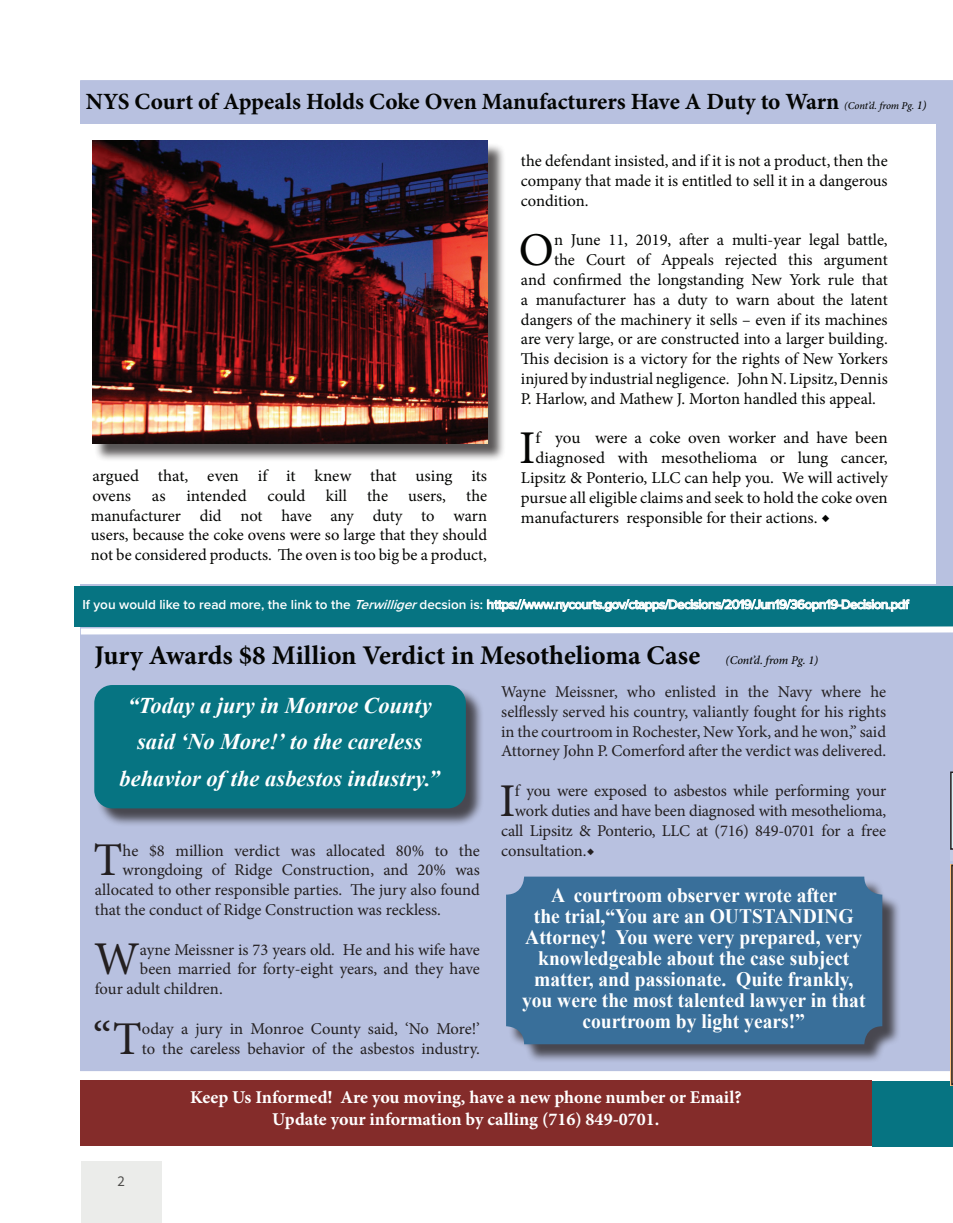
<style>
.page{position:relative;width:953px;height:1223px;background:#fff}
.page>*{position:absolute;margin:0;border:0;box-sizing:border-box;transform-origin:0 0}
.t1{font:46.95px "Minion Pro";color:#231f20}
.t2{font:46.95px "Minion Pro";color:#040503}
.t3{font:700 27px "Minion Pro";color:#040503}
.t4{font:700 23.25px "Minion Pro";letter-spacing:-.005em;color:#040503}
.t5{font:italic 700 22.5px/36px "Times New Roman";color:#fff;text-align:center}
.t6{font:700 20.4px/21px "Times New Roman";color:#fff;text-align:center;scale:.95 1}
.t7{font:700 18px/21.6px "Minion Pro";color:#fff;text-align:center}
.t8{font:16.5px/19.8px "Minion Pro";letter-spacing:-.005em;color:#040503;text-align:justify}
.t9{font:16.5px/19.8px "Minion Pro";letter-spacing:-.005em;color:#231f20}
.t10{font:15px "Source Sans Pro";color:#4e4d4b}
.t11{font:600 13.5px "Proxima Nova";letter-spacing:-.05em;color:#fff}
.t12{font:italic 500 12px "Minion Pro";letter-spacing:-.01em;color:#040503}
.s1{font-weight:500;font-style:italic;font-size:10.5px}
.s2{font-weight:500;font-style:italic;font-size:12px}
.s3{font-size:18px}
.s4{font-style:italic}
</style>
<div class="page">
<div style="left:80px;top:80px;width:872px;height:990px;background:#b8c1e0"></div>
<div style="left:81px;top:1080px;width:790px;height:65px;background:#842c2a"></div>
<div style="left:871px;top:1080px;width:81px;height:65px;background:#067482"></div>
<div style="left:81px;top:124px;width:854px;height:459px;background:#fff"></div>
<div style="left:74px;top:585px;width:878px;height:41px;background:#067482"></div>
<div style="left:81px;top:1161px;width:81px;height:61px;background:#ebecea"></div>
<hr style="left:950px;top:778px;width:2px;height:82px;background:#c3cbe5">
<svg style="left:949px;top:771px;width:3px;height:78px"></svg>
<div style="left:96px;top:687px;width:388px;height:140px;background:#231f20;opacity:.75"></div>
<div style="left:94px;top:684px;width:371px;height:124px;background:#067482;border-radius:18px"></div>
<hr style="left:950px;top:864px;width:2px;height:221px;background:#fcc183">
<div style="left:94px;top:142px;width:411px;height:320px;background:#231f20;opacity:.75"></div>
<img style="left:92px;top:140px;width:395px;height:303px">
<svg style="left:75px;top:626px;width:877px;height:11px"></svg>
<div style="left:508px;top:878px;width:392px;height:184px;background:#231f20;opacity:.75"></div>
<div style="left:506px;top:876px;width:375px;height:167px;background:#396f9a;border-radius:18px"></div>
<svg style="left:951px;top:864px;width:1px;height:220px"></svg>
<h3 class="t4" style="left:86px;top:85px;width:841px">NYS Court of Appeals Holds Coke Oven Manufacturers Have A Duty to Warn <span class="s1">(Cont’d. from Pg.</span> <span class="s2">1)</span></h3>
<p class="t8" style="left:520px;top:151px;width:368px">the defendant insisted, and if it is not a product, then the company that made it is entitled to sell it in a dangerous condition.</p>
<h1 class="t2" style="left:518px;top:218px;width:37px">O</h1>
<p class="t8" style="left:553px;top:230px;width:335px">n June 11, 2019, after a multi-year legal battle,</p>
<p class="t8" style="left:553px;top:250px;width:335px">the Court of Appeals rejected this argument</p>
<p class="t8" style="left:520px;top:270px;width:368px">and confirmed the longstanding New York rule that</p>
<p class="t8" style="left:520px;top:289px;width:368px">a manufacturer has a duty to warn about the latent</p>
<p class="t8" style="left:520px;top:309px;width:368px">dangers of the machinery it sells – even if its machines</p>
<p class="t8" style="left:520px;top:329px;width:368px">are very large, or are constructed into a larger building.</p>
<p class="t8" style="left:520px;top:349px;width:368px">This decision is a victory for the rights of New Yorkers</p>
<p class="t8" style="left:520px;top:369px;width:368px">injured by industrial negligence. John N. Lipsitz, Dennis</p>
<p class="t8" style="left:520px;top:388px;width:356px">P. Harlow, and Mathew J. Morton handled this appeal.</p>
<h1 class="t2" style="left:519px;top:416px;width:18px">I</h1>
<p class="t8" style="left:535px;top:428px;width:353px">f you were a coke oven worker and have been</p>
<p class="t8" style="left:535px;top:448px;width:353px">diagnosed with mesothelioma or lung cancer,</p>
<p class="t8" style="left:520px;top:468px;width:368px">Lipsitz &amp; Ponterio, LLC can help you. We will actively</p>
<p class="t8" style="left:520px;top:487px;width:368px">pursue all eligible claims and seek to hold the coke oven</p>
<p class="t8" style="left:520px;top:507px;width:310px">manufacturers responsible for their actions. <span class="s3">◆</span></p>
<p class="t8" style="left:92px;top:465px;width:396px">argued that, even if it knew that using its ovens</p>
<p class="t8" style="left:91px;top:485px;width:397px;text-indent:176px">could kill the users, the manufacturer did not have any duty to warn users, because the coke ovens were so large that they should not be considered products. The oven is too big be a product,</p>
<p class="t11" style="left:82px;top:594px;width:827px">If you would like to read more, the link to the <span class="s4">Terwilliger</span>decsion is: https://www.nycourts.gov/ctapps/Decisions/2019/Jun19/36opn19-Decision.pdf</p>
<p class="t8" style="left:152px;top:485px;width:15px">as</p>
<p class="t8" style="left:186px;top:485px;width:62px">intended</p>
<h2 class="t3" style="left:95px;top:636px;width:606px">Jury Awards $8 Million Verdict in Mesothelioma Case</h2>
<p class="t12" style="left:725px;top:652px;width:94px">(Cont’d. from Pg. 1)</p>
<h3 class="t5" style="left:119px;top:687px;width:322px">“Today a jury in Monroe County said ‘No More!’ to the careless behavior of the asbestos industry.”</h3>
<h1 class="t1" style="left:94px;top:828px;width:30px">T</h1>
<p class="t9" style="left:122px;top:840px;width:358px">he $8 million verdict was allocated 80% to the</p>
<p class="t9" style="left:122px;top:860px;width:358px">wrongdoing of Ridge Construction, and 20% was</p>
<p class="t9" style="left:95px;top:879px;width:386px">allocated to other responsible parties. The jury also found</p>
<p class="t9" style="left:95px;top:899px;width:347px">that the conduct of Ridge Construction was reckless.</p>
<h1 class="t1" style="left:94px;top:927px;width:47px">W</h1>
<p class="t9" style="left:140px;top:939px;width:341px">ayne Meissner is 73 years old. He and his wife have</p>
<p class="t9" style="left:140px;top:959px;width:341px">been married for forty-eight years, and they have</p>
<p class="t9" style="left:95px;top:978px;width:129px">four adult children.</p>
<h1 class="t1" style="left:93px;top:1006px;width:50px">“T</h1>
<p class="t9" style="left:142px;top:1018px;width:339px">oday a jury in Monroe County said, ‘No More!’ to the careless behavior of the asbestos industry.</p>
<p class="t9" style="left:501px;top:681px;width:386px;text-align:justify">Wayne Meissner, who enlisted in the Navy where he selflessly served his country, valiantly fought for his rights in the courtroom in Rochester, New York, and he won,” said Attorney John P. Comerford after the verdict was delivered.</p>
<h1 class="t1" style="left:499px;top:769px;width:18px">I</h1>
<p class="t9" style="left:514px;top:780px;width:372px">f you were exposed to asbestos while performing your</p>
<p class="t9" style="left:514px;top:800px;width:372px">work duties and have been diagnosed with mesothelioma,</p>
<p class="t9" style="left:501px;top:820px;width:386px">call Lipsitz &amp; Ponterio, LLC at (716) 849-0701 for a free</p>
<p class="t9" style="left:501px;top:840px;width:95px">consultation.◆</p>
<p class="t6" style="left:521px;top:883px;width:363px">A courtroom observer wrote after<br>the trial,“You are an OUTSTANDING Attorney! You were very prepared, very knowledgeable about the case subject matter, and passionate. Quite frankly, you were the most talented lawyer in that courtroom by light years!”</p>
<p class="t10" style="left:117px;top:1170px;width:9px">2</p>
<p class="t7" style="left:190px;top:1086px;width:552px">Keep Us Informed! Are you moving, have a new phone number or Email?<br>Update your information by calling (716) 849-0701.</p>
</div>
